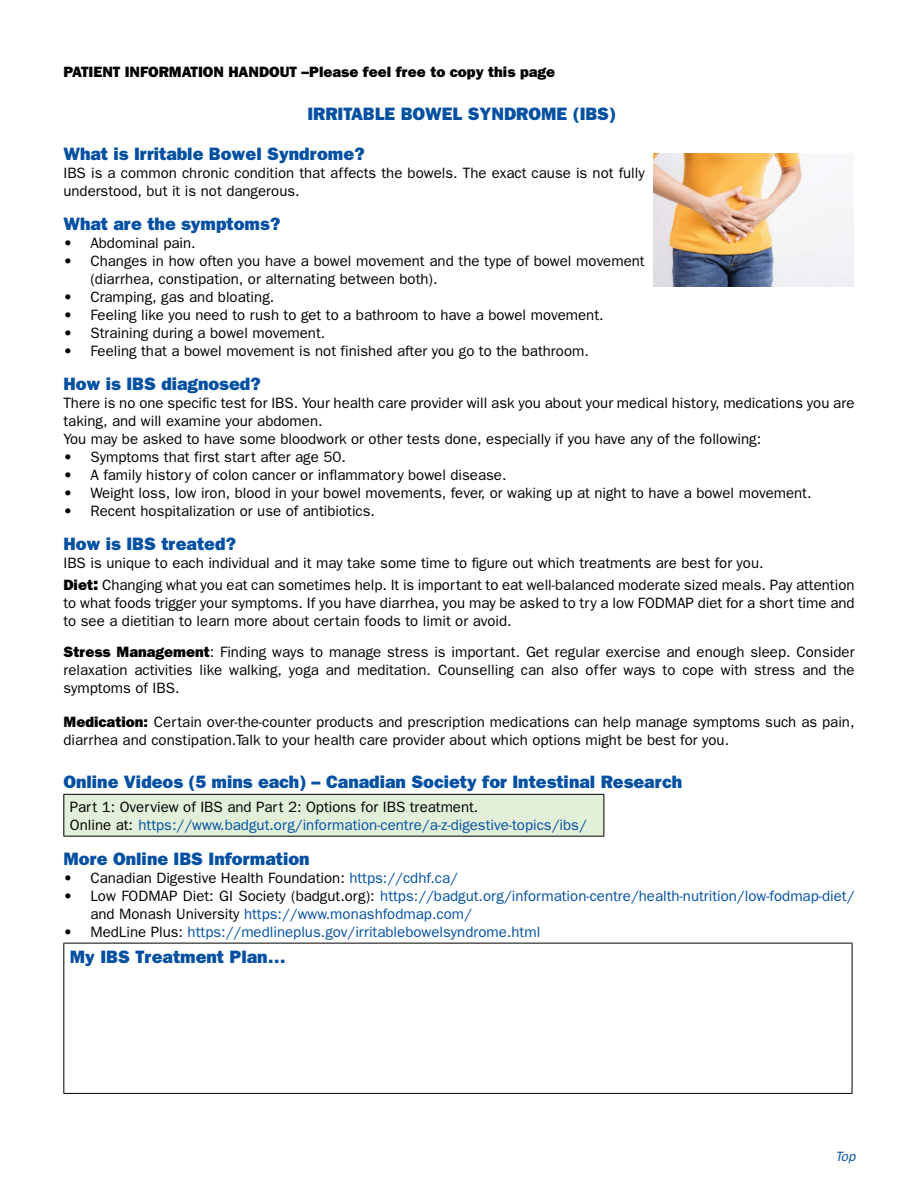
<style>
.page{position:relative;width:918px;height:1188px;background:#fff}
.page>*{position:absolute;margin:0;border:0;box-sizing:border-box;transform-origin:0 0}
.t1{font:800 18px "Franklin Gothic";color:#0350a3}
.t2{font:15px/18px "Franklin Gothic";color:#000}
.t3{font:15px/18.6px "Franklin Gothic";color:#0350a3}
.t4{font:800 15px "Franklin Gothic";color:#000}
.t5{font:italic 13.5px "Franklin Gothic";color:#0350a3}
.s1{font-weight:800}
.s2{font-weight:800;font-size:18px}
.s3{color:#000}
.s4{color:#0350a3}
.s5{font-weight:800;color:#000}
</style>
<div class="page">
<div style="left:64px;top:794px;width:540px;height:42px;background:#e2efd9"></div>
<hr style="left:63px;top:794px;width:541px;height:1px;background:#000">
<hr style="left:63px;top:795px;width:1px;height:41px;background:#000">
<hr style="left:604px;top:795px;width:1px;height:41px;background:#000">
<hr style="left:63px;top:836px;width:541px;height:1px;background:#000">
<hr style="left:63px;top:943px;width:789px;height:1px;background:#000">
<hr style="left:63px;top:943px;width:1px;height:150px;background:#000">
<hr style="left:852px;top:943px;width:1px;height:150px;background:#000">
<hr style="left:63px;top:1093px;width:789px;height:1px;background:#000">
<img style="left:654px;top:153px;width:199px;height:133px">
<p class="t4" style="left:63px;top:63px;width:493px">PATIENT INFORMATION HANDOUT –Please feel free to copy this page</p>
<p class="t1" style="left:307px;top:103px;width:310px">IRRITABLE BOWEL SYNDROME (IBS)</p>
<p class="t1" style="left:63px;top:143px;width:303px">What is Irritable Bowel Syndrome?</p>
<p class="t2" style="left:63px;top:163px;width:583px">IBS is a common chronic condition that affects the bowels. The exact cause is not fully understood, but it is not dangerous.</p>
<p class="t1" style="left:63px;top:213px;width:219px">What are the symptoms?</p>
<p class="t2" style="left:63px;top:234px;width:134px"><span class="s1">•</span> Abdominal pain.</p>
<p class="t2" style="left:90px;top:252px;width:556px;text-indent:-27px"><span class="s1">•</span> Changes in how often you have a bowel movement and the type of bowel movement (diarrhea, constipation, or alternating between both).</p>
<p class="t2" style="left:63px;top:288px;width:212px"><span class="s1">•</span> Cramping, gas and bloating.</p>
<p class="t2" style="left:63px;top:306px;width:542px"><span class="s1">•</span> Feeling like you need to rush to get to a bathroom to have a bowel movement.</p>
<p class="t2" style="left:63px;top:324px;width:263px"><span class="s1">•</span> Straining during a bowel movement.</p>
<p class="t2" style="left:63px;top:342px;width:527px"><span class="s1">•</span> Feeling that a bowel movement is not finished after you go to the bathroom.</p>
<p class="t1" style="left:63px;top:373px;width:199px">How is IBS diagnosed?</p>
<p class="t2" style="left:63px;top:394px;width:793px">There is no one specific test for IBS. Your health care provider will ask you about your medical history, medications you are taking, and will examine your abdomen.<br>You may be asked to have some bloodwork or other tests done, especially if you have any of the following:</p>
<p class="t2" style="left:63px;top:448px;width:284px"><span class="s1">•</span> Symptoms that first start after age 50.</p>
<p class="t2" style="left:63px;top:466px;width:445px"><span class="s1">•</span> A family history of colon cancer or inflammatory bowel disease.</p>
<p class="t2" style="left:63px;top:484px;width:750px"><span class="s1">•</span> Weight loss, low iron, blood in your bowel movements, fever, or waking up at night to have a bowel movement.</p>
<p class="t2" style="left:63px;top:502px;width:313px"><span class="s1">•</span> Recent hospitalization or use of antibiotics.</p>
<p class="t1" style="left:63px;top:534px;width:174px">How is IBS treated?</p>
<p class="t2" style="left:63px;top:552px;width:793px;line-height:21.6px">IBS is unique to each individual and it may take some time to figure out which treatments are best for you.<br><span class="s1">Diet</span><span class="s2">:</span> Changing what you eat can sometimes help. It is important to eat well-balanced moderate sized meals. Pay attention</p>
<p class="t2" style="left:63px;top:594px;width:793px">to what foods trigger your symptoms. If you have diarrhea, you may be asked to try a low FODMAP diet for a short time and to see a dietitian to learn more about certain foods to limit or avoid.</p>
<p class="t2" style="left:63px;top:642px;width:793px;text-align:justify"><span class="s1">Stress Management</span>: Finding ways to manage stress is important. Get regular exercise and enough sleep. Consider relaxation activities like walking, yoga and meditation. Counselling can also offer ways to cope with stress and the symptoms of IBS.</p>
<p class="t2" style="left:63px;top:712px;width:793px"><span class="s1">Medication:</span> Certain over-the-counter products and prescription medications can help manage symptoms such as pain, diarrhea and constipation.Talk to your health care provider about which options might be best for you.</p>
<p class="t1" style="left:63px;top:771px;width:620px">Online Videos (5 mins each) – Canadian Society for Intestinal Research</p>
<p class="t3" style="left:70px;top:797px;width:519px"><span class="s3">Part 1: Overview of IBS and Part 2: Options for IBS treatment.<br>Online at:</span> https://www.badgut.org/information-centre/a-z-digestive-topics/ibs/</p>
<p class="t1" style="left:63px;top:848px;width:248px">More Online IBS Information</p>
<p class="t2" style="left:63px;top:868px;width:396px"><span class="s1">•</span> Canadian Digestive Health Foundation: <span class="s4">https://cdhf.ca/</span></p>
<p class="t3" style="left:90px;top:886px;width:766px;line-height:18px;text-indent:-27px"><span class="s5">•</span> <span class="s3">Low FODMAP Diet: GI Society (badgut.org):</span> https://badgut.org/information-centre/health-nutrition/low-fodmap-diet/ <span class="s3">and Monash University</span> https://www.monashfodmap.com/</p>
<p class="t3" style="left:63px;top:922px;width:478px"><span class="s5">•</span> <span class="s3">MedLine Plus:</span> https://medlineplus.gov/irritablebowelsyndrome.html</p>
<p class="t1" style="left:70px;top:946px;width:217px">My IBS Treatment Plan…</p>
<p class="t5" style="left:835px;top:1149px;width:21px">Top</p>
</div>
